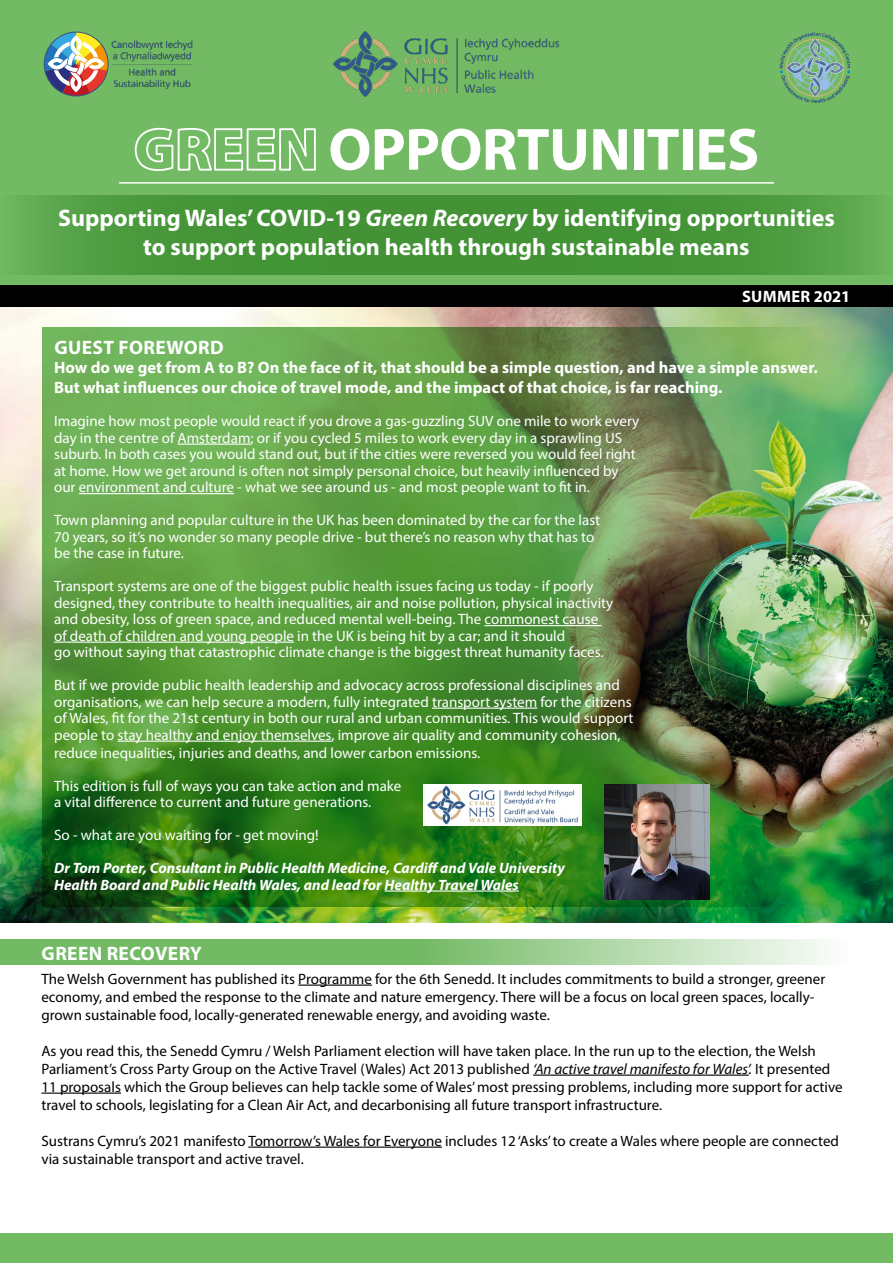
<style>
.page{position:relative;width:893px;height:1263px;background:#fff}
.page>*{position:absolute;margin:0;border:0;box-sizing:border-box;transform-origin:0 0}
.t1{font:700 60px "Myriad Pro";letter-spacing:-.01em;color:#fff}
.t2{font:700 24px/28.8px "Myriad Pro";color:#fff;text-align:center}
.t3{font:700 19.5px "Myriad Pro";letter-spacing:.02em;color:#fff}
.t4{font:700 16.5px/19.8px "Myriad Pro";color:#fff}
.t5{font:700 16.5px "Myriad Pro";letter-spacing:.02em;color:#fff}
.t6{font:15px/16.5px "Myriad Pro";color:#fff}
.t7{font:15px/18px "Myriad Pro";color:#000}
.t8{font:italic 700 15px/16.5px "Myriad Pro";color:#fff}
.s1{font-weight:900}
.s2{font-style:italic}
</style>
<div class="page">
<img style="left:0;top:307px;width:893px;height:615px">
<div style="left:0;top:0;width:893px;height:286px;background:#73ba64"></div>
<div style="left:0;top:1233px;width:893px;height:30px;background:#73ba64"></div>
<svg style="left:779px;top:32px;width:71px;height:71px"></svg>
<svg style="left:19px;top:195px;width:860px;height:79px;background:#49983c"></svg>
<div style="left:0;top:286px;width:893px;height:21px;background:#000"></div>
<hr style="left:119px;top:182px;width:655px;height:2px;background:#fff">
<img style="left:43px;top:327px;width:807px;height:579px">
<img style="left:333px;top:32px;width:226px;height:65px">
<svg style="left:43px;top:32px;width:66px;height:65px"></svg>
<div style="left:44px;top:32px;width:64px;height:64px;border:1px solid #325083;border-radius:50%"></div>
<img style="left:111px;top:40px;width:82px;height:50px">
<hr style="left:178px;top:443px;width:72px;height:2px;background:#fff">
<hr style="left:79px;top:493px;width:155px;height:1px;background:#fff">
<hr style="left:484px;top:625px;width:117px;height:1px;background:#fff">
<hr style="left:54px;top:641px;width:240px;height:2px;background:#fff">
<hr style="left:432px;top:707px;width:105px;height:2px;background:#fff">
<hr style="left:117px;top:740px;width:214px;height:2px;background:#fff">
<img style="left:604px;top:785px;width:105px;height:114px">
<svg style="left:0;top:939px;width:824px;height:26px;background:#93c987"></svg>
<hr style="left:298px;top:984px;width:74px;height:2px;background:#000">
<hr style="left:533px;top:1074px;width:216px;height:2px;background:#000">
<hr style="left:41px;top:1092px;width:80px;height:2px;background:#000">
<hr style="left:248px;top:1146px;width:194px;height:2px;background:#000">
<img style="left:423px;top:784px;width:159px;height:42px">
<hr style="left:384px;top:890px;width:135px;height:1px;background:#fff">
<h1 class="t1" style="left:134px;top:110px;width:627px"><span class="s1">GREEN</span> OPPORTUNITIES</h1>
<h2 class="t2" style="left:58px;top:203px;width:778px">Supporting Wales’ COVID-19 <span class="s2">Green Recovery</span> by identifying opportunities to support population health through sustainable means</h2>
<p class="t5" style="left:742px;top:285px;width:110px">SUMMER 2021</p>
<h3 class="t3" style="left:54px;top:334px;width:171px">GUEST FOREWORD</h3>
<p class="t4" style="left:54px;top:357px;width:765px">How do we get from A to B? On the face of it, that should be a simple question, and have a simple answer.<br>But what influences our choice of travel mode, and the impact of that choice, is far reaching.</p>
<p class="t6" style="left:54px;top:413px;width:587px">Imagine how most people would react if you drove a gas-guzzling SUV one mile to work every day in the centre of Amsterdam; or if you cycled 5 miles to work every day in a sprawling US suburb. In both cases you would stand out, but if the cities were reversed you would feel right at home. How we get around is often not simply personal choice, but heavily influenced by our environment and culture - what we see around us - and most people want to fit in.</p>
<p class="t6" style="left:54px;top:512px;width:548px">Town planning and popular culture in the UK has been dominated by the car for the last<br>70 years, so it’s no wonder so many people drive - but there’s no reason why that has to be the case in future.</p>
<p class="t6" style="left:54px;top:578px;width:561px">Transport systems are one of the biggest public health issues facing us today - if poorly designed, they contribute to health inequalities, air and noise pollution, physical inactivity and obesity, loss of green space, and reduced mental well-being. The commonest cause of death of children and young people in the UK is being hit by a car; and it should<br>go without saying that catastrophic climate change is the biggest threat humanity faces.</p>
<p class="t6" style="left:54px;top:677px;width:581px">But if we provide public health leadership and advocacy across professional disciplines and organisations, we can help secure a modern, fully integrated transport system for the citizens of Wales, fit for the 21st century in both our rural and urban communities. This would support people to stay healthy and enjoy themselves, improve air quality and community cohesion,</p>
<p class="t6" style="left:54px;top:744px;width:428px">reduce inequalities, injuries and deaths, and lower carbon emissions.</p>
<p class="t6" style="left:54px;top:777px;width:349px">This edition is full of ways you can take action and make a vital difference to current and future generations.</p>
<p class="t6" style="left:54px;top:826px;width:266px">So - what are you waiting for - get moving!</p>
<p class="t8" style="left:54px;top:859px;width:512px">Dr Tom Porter, Consultant in Public Health Medicine, Cardiff and Vale University<br>Health Board and Public Health Wales, and lead for Healthy Travel Wales</p>
<h3 class="t3" style="left:42px;top:940px;width:162px">GREEN RECOVERY</h3>
<p class="t7" style="left:41px;top:969px;width:785px">The Welsh Government has published its Programme for the 6th Senedd. It includes commitments to build a stronger, greener economy, and embed the response to the climate and nature emergency. There will be a focus on local green spaces, locally&shy;grown sustainable food, locally-generated renewable energy, and avoiding waste.</p>
<p class="t7" style="left:41px;top:1041px;width:803px">As you read this, the Senedd Cymru / Welsh Parliament election will have taken place. In the run up to the election, the Welsh Parliament’s Cross Party Group on the Active Travel (Wales) Act 2013 published <span class="s2">‘An active travel manifesto for Wales’.</span> It presented 11 proposals which the Group believes can help tackle some of Wales’ most pressing problems, including more support for active travel to schools, legislating for a Clean Air Act, and decarbonising all future transport infrastructure.</p>
<p class="t7" style="left:41px;top:1131px;width:799px">Sustrans Cymru’s 2021 manifesto Tomorrow’s Wales for Everyone includes 12 ‘Asks’ to create a Wales where people are connected via sustainable transport and active travel.</p>
</div>
